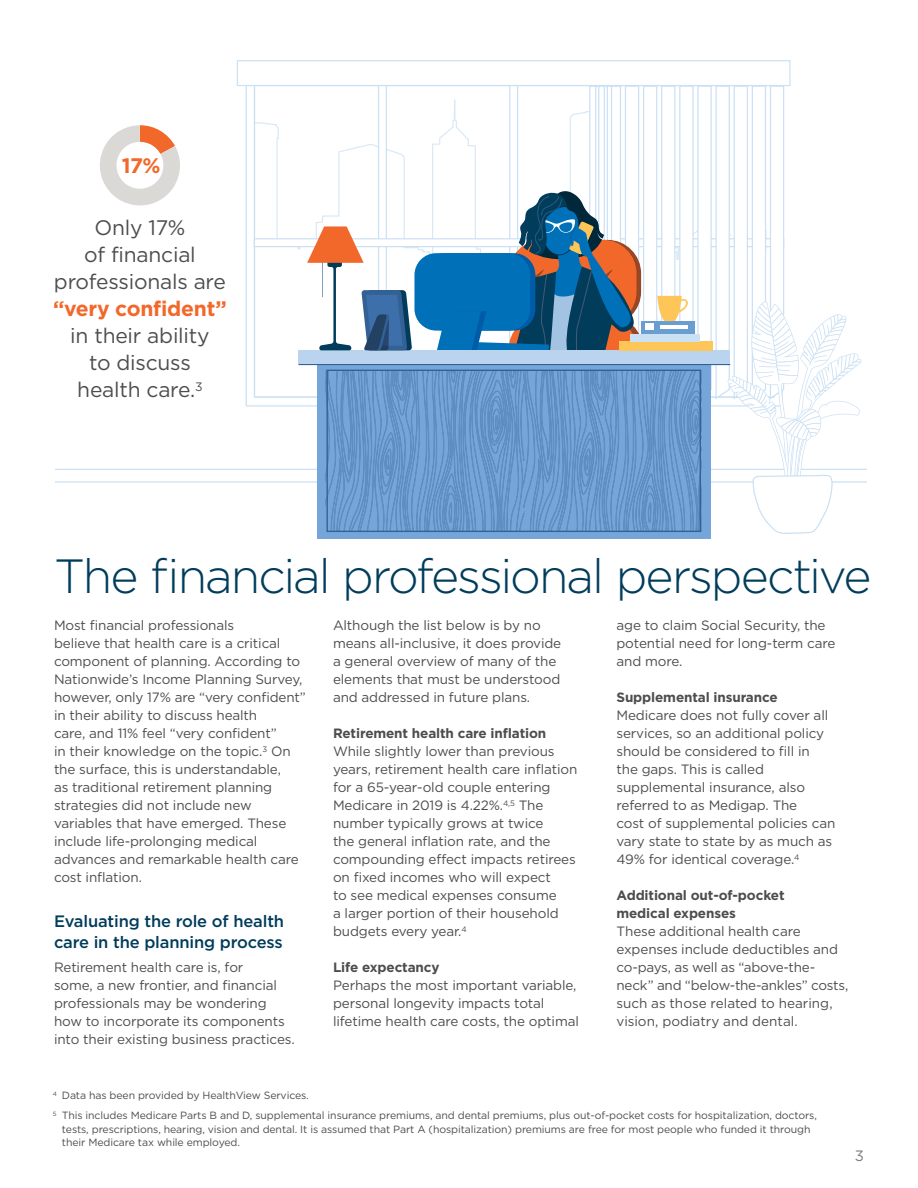
<style>
.page{position:relative;width:918px;height:1188px;background:#fff}
.page>*{position:absolute;margin:0;border:0;box-sizing:border-box;transform-origin:0 0}
.t1{font:112.35px "Chartwell Pies";color:#f2682a}
.inside_h1{font:300 48px "Gotham";letter-spacing:-.04em;color:#013c5b}
.body_copy_baseline_g{font:21px/27px "Gotham";letter-spacing:-.01em;color:#4d4d4f;text-align:center}
.t2{font:700 21px "Gotham";color:#f2682a}
.subhead_h2{font:500 16.5px/21px "Gotham";letter-spacing:-.01em;color:#013c5b}
.t3{font:15px "Gotham";color:#797b7d}
.body_copy{font:13.5px/18px "Gotham";letter-spacing:-.01em;color:#4d4d4f}
.subhead_h3{font:700 13.5px/18px "Gotham";letter-spacing:-.01em;color:#4d4d4f}
.footnotes{font:10.5px/13.5px "Gotham";letter-spacing:-.01em;color:#4d4d4f}
.s1{color:#dbd9d6}
.s2{color:#fff}
.s3{font-weight:700;color:#f2682a}
</style>
<div class="page">
<div style="left:237px;top:60px;width:554px;height:26px;border:1px solid #cae0f4"></div>
<div style="left:317px;top:354px;width:393px;height:185px;background:#76a6d9"></div>
<svg style="left:56px;top:85px;width:810px;height:449px"></svg>
<h1 class="t1" style="left:94px;top:104px;width:184px">17<span class="s1">83</span><span class="s2">D</span></h1>
<h3 class="t2" style="left:122px;top:152px;width:40px">17%</h3>
<p class="body_copy_baseline_g" style="left:53px;top:214px;width:175px">Only 17%<br>of financial professionals are <span class="s3">“very confident” </span>in their ability<br>to discuss<br>health care.<sup>3</sup></p>
<h1 class="inside_h1" style="left:54px;top:546px;width:819px">The financial professional perspective</h1>
<p class="body_copy" style="left:54px;top:616px;width:253px">Most financial professionals<br>believe that health care is a critical component of planning. According to Nationwide’s Income Planning Survey, however, only 17% are “very confident” in their ability to discuss health<br>care, and 11% feel “very confident”<br>in their knowledge on the topic.<sup>3</sup> On the surface, this is understandable,<br>as traditional retirement planning strategies did not include new variables that have emerged. These include life-prolonging medical advances and remarkable health care cost inflation.</p>
<h2 class="subhead_h2" style="left:54px;top:910px;width:232px">Evaluating the role of health care in the planning process</h2>
<p class="body_copy" style="left:54px;top:958px;width:242px">Retirement health care is, for<br>some, a new frontier, and financial professionals may be wondering how to incorporate its components into their existing business practices.</p>
<p class="body_copy" style="left:333px;top:616px;width:230px">Although the list below is by no means all-inclusive, it does provide a general overview of many of the elements that must be understood and addressed in future plans.</p>
<h3 class="subhead_h3" style="left:333px;top:724px;width:215px">Retirement health care inflation</h3>
<p class="body_copy" style="left:333px;top:742px;width:246px">While slightly lower than previous years, retirement health care inflation for a 65-year-old couple entering Medicare in 2019 is 4.22%.<sup>4,5</sup> The number typically grows at twice<br>the general inflation rate, and the compounding effect impacts retirees on fixed incomes who will expect<br>to see medical expenses consume<br>a larger portion of their household budgets every year.<sup>4</sup></p>
<h3 class="subhead_h3" style="left:333px;top:958px;width:108px">Life expectancy</h3>
<p class="body_copy" style="left:333px;top:976px;width:247px">Perhaps the most important variable, personal longevity impacts total lifetime health care costs, the optimal</p>
<p class="body_copy" style="left:616px;top:616px;width:221px">age to claim Social Security, the potential need for long-term care and more.</p>
<h3 class="subhead_h3" style="left:616px;top:688px;width:163px">Supplemental insurance</h3>
<p class="body_copy" style="left:616px;top:706px;width:220px">Medicare does not fully cover all services, so an additional policy should be considered to fill in<br>the gaps. This is called supplemental insurance, also referred to as Medigap. The<br>cost of supplemental policies can vary state to state by as much as<br>49% for identical coverage.<sup>4</sup></p>
<h3 class="subhead_h3" style="left:617px;top:886px;width:170px">Additional out-of-pocket medical expenses</h3>
<p class="body_copy" style="left:617px;top:922px;width:234px">These additional health care expenses include deductibles and co-pays, as well as “above-the&shy;neck” and “below-the-ankles” costs, such as those related to hearing, vision, podiatry and dental.</p>
<p class="footnotes" style="left:53px;top:1088px;width:257px"><sup>4</sup> Data has been provided by HealthView Services.</p>
<p class="footnotes" style="left:62px;top:1109px;width:757px;text-indent:-9px"><sup>5</sup> This includes Medicare Parts B and D, supplemental insurance premiums, and dental premiums, plus out-of-pocket costs for hospitalization, doctors, tests, prescriptions, hearing, vision and dental. It is assumed that Part A (hospitalization) premiums are free for most people who funded it through their Medicare tax while employed.</p>
<p class="t3" style="left:855px;top:1146px;width:11px">3</p>
</div>
